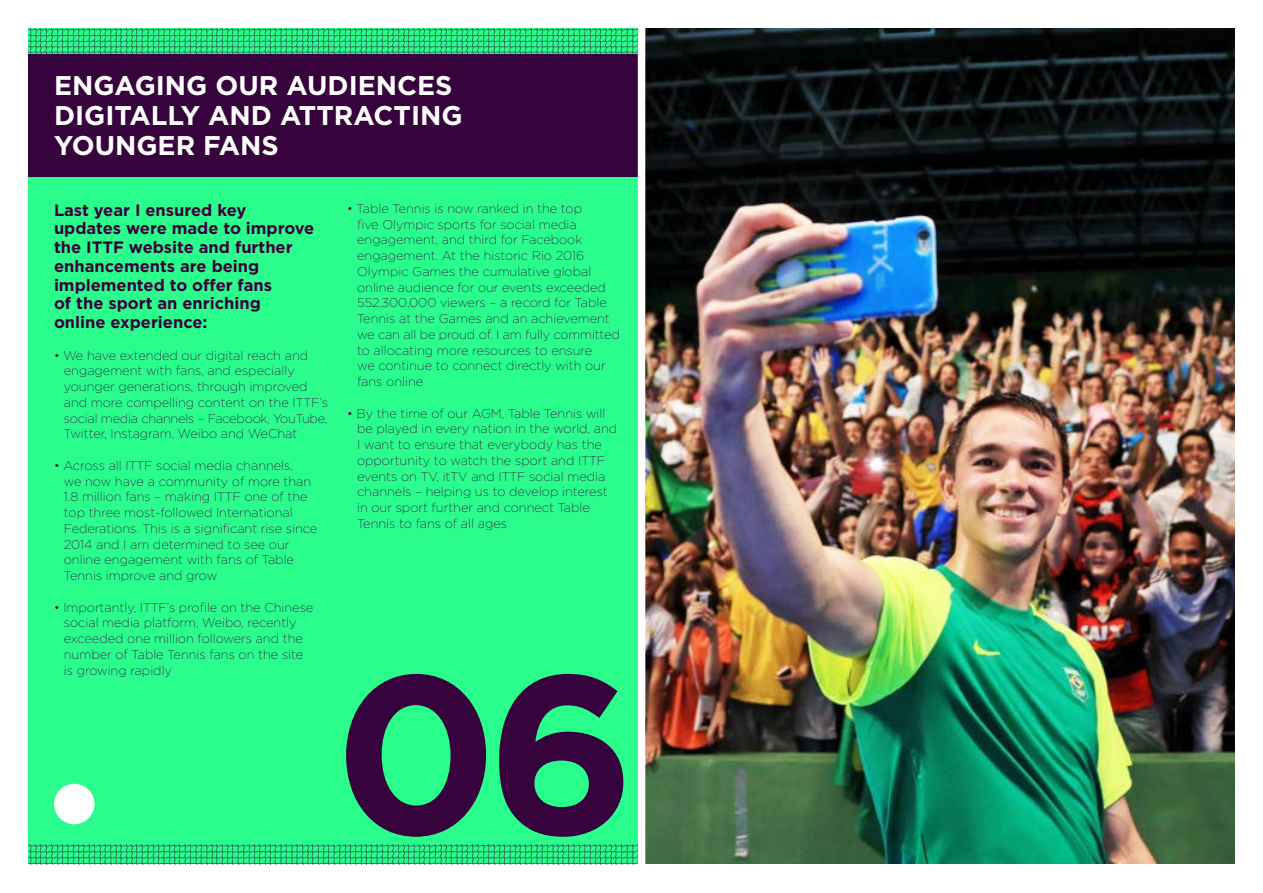
<style>
.page{position:relative;width:1263px;height:893px;background:#fff}
.page>*{position:absolute;margin:0;border:0;box-sizing:border-box;transform-origin:0 0}
.t1{font:700 225px "Gotham";color:#37033c}
.t2{font:700 27px/30px "Gotham";color:#fff}
.t3{font:700 16.5px/18.8px "Gotham";color:#37033c}
.t4{font:200 12.75px/15.8px "Gotham";color:#37033c}
</style>
<div class="page">
<div style="left:28px;top:177px;width:610px;height:667px;background:#2afd8c"></div>
<img style="left:645px;top:28px;width:589px;height:836px">
<div style="left:28px;top:54px;width:612px;height:123px;background:#37033c"></div>
<div style="left:54px;top:784px;width:40px;height:40px;background:#fff;border-radius:50%"></div>
<img style="left:28px;top:28px;width:610px;height:26px">
<img style="left:28px;top:844px;width:610px;height:20px">
<div style="left:638px;top:18px;width:7px;height:867px;background:#fff"></div>
<h2 class="t2" style="left:54px;top:69px;width:410px">ENGAGING OUR AUDIENCES<br>DIGITALLY AND ATTRACTING<br>YOUNGER FANS</h2>
<p class="t3" style="left:54px;top:200px;width:262px">Last year I ensured key updates were made to improve the ITTF website and further enhancements are being implemented to offer fans<br>of the sport an enriching online experience:</p>
<p class="t4" style="left:64px;top:347px;width:266px;text-indent:-10px">• We have extended our digital reach and engagement with fans, and especially younger generations, through improved and more compelling content on the ITTF’s social media channels – Facebook, YouTube, Twitter, Instagram, Weibo and WeChat</p>
<p class="t4" style="left:64px;top:457px;width:255px;text-indent:-10px">• Across all ITTF social media channels,<br>we now have a community of more than 1.8 million fans – making ITTF one of the top three most-followed International Federations. This is a significant rise since 2014 and I am determined to see our online engagement with fans of Table Tennis improve and grow</p>
<p class="t4" style="left:64px;top:599px;width:251px;text-indent:-10px">• Importantly, ITTF’s profile on the Chinese social media platform, Weibo, recently exceeded one million followers and the number of Table Tennis fans on the site is growing rapidly</p>
<p class="t4" style="left:357px;top:200px;width:264px;text-indent:-10px">• Table Tennis is now ranked in the top<br>five Olympic sports for social media engagement, and third for Facebook engagement. At the historic Rio 2016<br>Olympic Games the cumulative global online audience for our events exceeded 552,300,000 viewers – a record for Table Tennis at the Games and an achievement we can all be proud of. I am fully committed to allocating more resources to ensure<br>we continue to connect directly with our fans online</p>
<p class="t4" style="left:357px;top:405px;width:262px;text-indent:-10px">• By the time of our AGM, Table Tennis will be played in every nation in the world, and I want to ensure that everybody has the opportunity to watch the sport and ITTF events on TV, itTV and ITTF social media channels – helping us to develop interest in our sport further and connect Table Tennis to fans of all ages</p>
<h1 class="t1" style="left:334px;top:624px;width:303px">06</h1>
</div>
